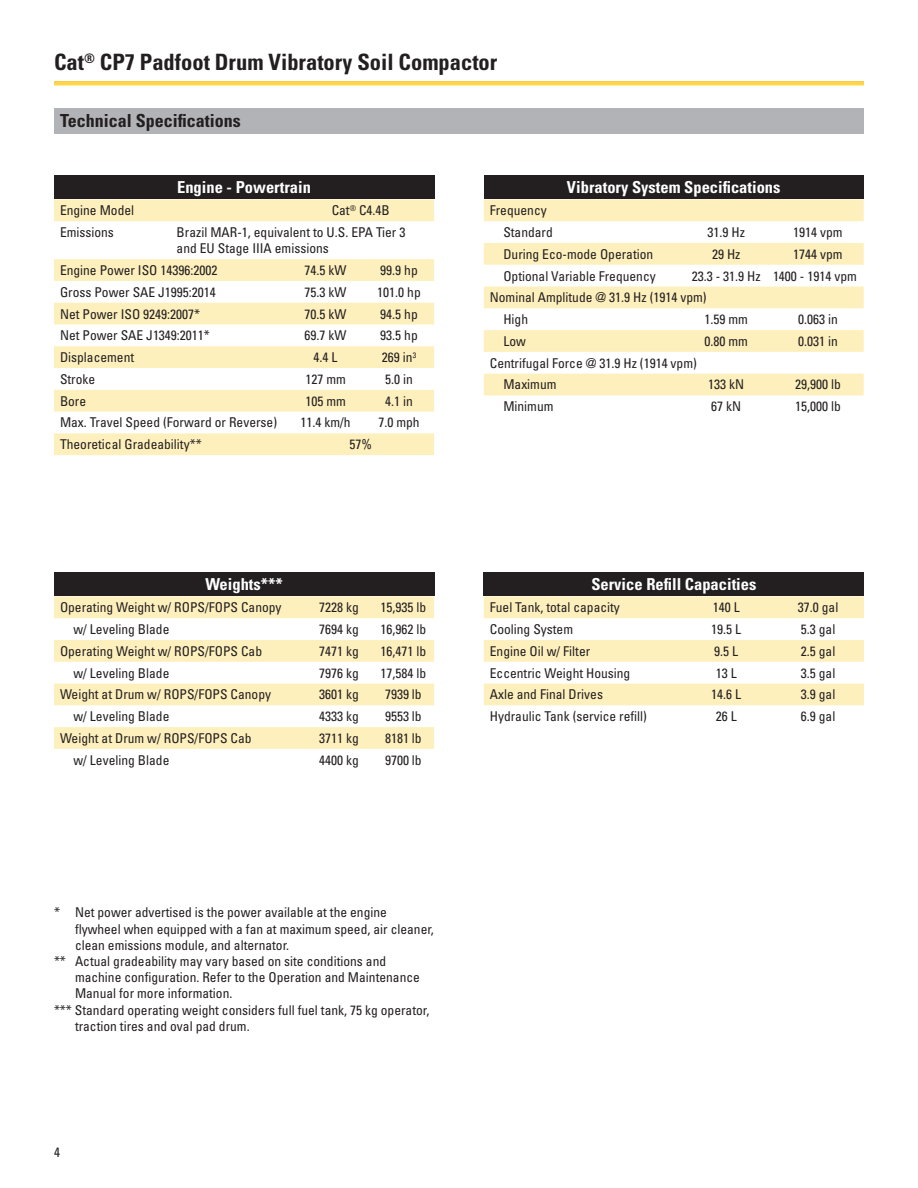
<style>
.page{position:relative;width:918px;height:1188px;background:#fff}
.page>*{position:absolute;margin:0;border:0;box-sizing:border-box;transform-origin:0 0}
.t1{font:700 condensed 22.5px "Univers LT Std";color:#231f20}
.t2{font:700 condensed 18px "Univers LT Std";color:#231f20}
.t3{font:700 condensed 16.5px "Univers LT Std";color:#fff}
.t4{font:condensed 13.5px/16.2px "Univers LT Std";color:#231f20}
</style>
<div class="page">
<div style="left:54px;top:108px;width:810px;height:25px;background:#b2b3b7"></div>
<div style="left:54px;top:176px;width:380px;height:23px;background:#231f20"></div>
<svg style="left:54px;top:199px;width:380px;height:256px"></svg>
<div style="left:484px;top:176px;width:380px;height:23px;background:#231f20"></div>
<svg style="left:484px;top:199px;width:380px;height:196px;fill:#fef0bd"></svg>
<div style="left:54px;top:573px;width:380px;height:23px;background:#231f20"></div>
<svg style="left:54px;top:596px;width:380px;height:153px;fill:#fef0bd"></svg>
<div style="left:484px;top:573px;width:380px;height:23px;background:#231f20"></div>
<svg style="left:484px;top:596px;width:380px;height:109px"></svg>
<h1 class="t1" style="left:54px;top:48px;width:445px">Cat<sup>®</sup> CP7 Padfoot Drum Vibratory Soil Compactor</h1>
<p class="t2" style="left:60px;top:110px;width:182px">Technical Specifications</p>
<p class="t3" style="left:177px;top:177px;width:135px">Engine - Powertrain</p>
<p class="t3" style="left:567px;top:177px;width:215px">Vibratory System Specifications</p>
<p class="t4" style="left:60px;top:202px;width:76px">Engine Model</p>
<p class="t4" style="left:332px;top:202px;width:60px">Cat<sup>®</sup> C4.4B</p>
<p class="t4" style="left:60px;top:224px;width:55px">Emissions</p>
<p class="t4" style="left:177px;top:224px;width:230px">Brazil MAR-1, equivalent to U.S. EPA Tier 3 and EU Stage IIIA emissions</p>
<p class="t4" style="left:60px;top:262px;width:159px">Engine Power ISO 14396:2002</p>
<p class="t4" style="left:305px;top:262px;width:43px">74.5 kW</p>
<p class="t4" style="left:380px;top:262px;width:39px">99.9 hp</p>
<p class="t4" style="left:60px;top:284px;width:157px">Gross Power SAE J1995:2014</p>
<p class="t4" style="left:305px;top:284px;width:43px">75.3 kW</p>
<p class="t4" style="left:377px;top:284px;width:45px">101.0 hp</p>
<p class="t4" style="left:60px;top:305px;width:142px">Net Power ISO 9249:2007*</p>
<p class="t4" style="left:305px;top:305px;width:43px">70.5 kW</p>
<p class="t4" style="left:380px;top:305px;width:39px">94.5 hp</p>
<p class="t4" style="left:60px;top:327px;width:151px">Net Power SAE J1349:2011*</p>
<p class="t4" style="left:305px;top:327px;width:43px">69.7 kW</p>
<p class="t4" style="left:380px;top:327px;width:39px">93.5 hp</p>
<p class="t4" style="left:60px;top:349px;width:76px">Displacement</p>
<p class="t4" style="left:314px;top:349px;width:25px">4.4 L</p>
<p class="t4" style="left:382px;top:349px;width:36px">269 in<sup>3</sup></p>
<p class="t4" style="left:60px;top:371px;width:37px">Stroke</p>
<p class="t4" style="left:305px;top:371px;width:42px">127 mm</p>
<p class="t4" style="left:385px;top:371px;width:29px">5.0 in</p>
<p class="t4" style="left:60px;top:393px;width:28px">Bore</p>
<p class="t4" style="left:305px;top:393px;width:42px">105 mm</p>
<p class="t4" style="left:385px;top:393px;width:29px">4.1 in</p>
<p class="t4" style="left:60px;top:414px;width:219px">Max. Travel Speed (Forward or Reverse)</p>
<p class="t4" style="left:301px;top:414px;width:52px">11.4 km/h</p>
<p class="t4" style="left:378px;top:414px;width:43px">7.0 mph</p>
<p class="t4" style="left:60px;top:436px;width:143px">Theoretical Gradeability**</p>
<p class="t4" style="left:349px;top:436px;width:24px">57%</p>
<p class="t3" style="left:205px;top:574px;width:79px">Weights***</p>
<p class="t4" style="left:60px;top:599px;width:223px">Operating Weight w/ ROPS/FOPS Canopy</p>
<p class="t4" style="left:319px;top:599px;width:41px">7228 kg</p>
<p class="t4" style="left:381px;top:599px;width:47px">15,935 lb</p>
<p class="t4" style="left:74px;top:621px;width:97px">w/ Leveling Blade</p>
<p class="t4" style="left:319px;top:621px;width:41px">7694 kg</p>
<p class="t4" style="left:381px;top:621px;width:47px">16,962 lb</p>
<p class="t4" style="left:60px;top:643px;width:204px">Operating Weight w/ ROPS/FOPS Cab</p>
<p class="t4" style="left:319px;top:643px;width:41px">7471 kg</p>
<p class="t4" style="left:381px;top:643px;width:47px">16,471 lb</p>
<p class="t4" style="left:74px;top:664px;width:97px">w/ Leveling Blade</p>
<p class="t4" style="left:319px;top:664px;width:41px">7976 kg</p>
<p class="t4" style="left:381px;top:664px;width:47px">17,584 lb</p>
<p class="t4" style="left:60px;top:686px;width:213px">Weight at Drum w/ ROPS/FOPS Canopy</p>
<p class="t4" style="left:319px;top:686px;width:41px">3601 kg</p>
<p class="t4" style="left:385px;top:686px;width:38px">7939 lb</p>
<p class="t4" style="left:74px;top:708px;width:97px">w/ Leveling Blade</p>
<p class="t4" style="left:319px;top:708px;width:41px">4333 kg</p>
<p class="t4" style="left:385px;top:708px;width:38px">9553 lb</p>
<p class="t4" style="left:60px;top:730px;width:193px">Weight at Drum w/ ROPS/FOPS Cab</p>
<p class="t4" style="left:319px;top:730px;width:41px">3711 kg</p>
<p class="t4" style="left:385px;top:730px;width:38px">8181 lb</p>
<p class="t4" style="left:74px;top:752px;width:97px">w/ Leveling Blade</p>
<p class="t4" style="left:319px;top:752px;width:41px">4400 kg</p>
<p class="t4" style="left:385px;top:752px;width:38px">9700 lb</p>
<p class="t4" style="left:75px;top:904px;width:360px;text-indent:-21px">* Net power advertised is the power available at the engine flywheel when equipped with a fan at maximum speed, air cleaner, clean emissions module, and alternator.</p>
<p class="t4" style="left:75px;top:953px;width:346px;text-indent:-21px">** Actual gradeability may vary based on site conditions and machine configuration. Refer to the Operation and Maintenance<br>Manual for more information.</p>
<p class="t4" style="left:75px;top:1002px;width:356px;text-indent:-21px">*** Standard operating weight considers full fuel tank, 75 kg operator, traction tires and oval pad drum.</p>
<p class="t4" style="left:54px;top:1144px;width:7px">4</p>
<p class="t4" style="left:490px;top:202px;width:58px">Frequency</p>
<p class="t4" style="left:503px;top:224px;width:51px">Standard</p>
<p class="t4" style="left:708px;top:224px;width:39px">31.9 Hz</p>
<p class="t4" style="left:793px;top:224px;width:51px">1914 vpm</p>
<p class="t4" style="left:503px;top:246px;width:151px">During Eco-mode Operation</p>
<p class="t4" style="left:712px;top:246px;width:30px">29 Hz</p>
<p class="t4" style="left:793px;top:246px;width:51px">1744 vpm</p>
<p class="t4" style="left:503px;top:267px;width:154px">Optional Variable Frequency</p>
<p class="t4" style="left:692px;top:267px;width:70px">23.3 - 31.9 Hz</p>
<p class="t4" style="left:773px;top:267px;width:85px">1400 - 1914 vpm</p>
<p class="t4" style="left:490px;top:289px;width:218px">Nominal Amplitude @ 31.9 Hz (1914 vpm)</p>
<p class="t4" style="left:503px;top:311px;width:26px">High</p>
<p class="t4" style="left:705px;top:311px;width:45px">1.59 mm</p>
<p class="t4" style="left:798px;top:311px;width:41px">0.063 in</p>
<p class="t4" style="left:503px;top:333px;width:24px">Low</p>
<p class="t4" style="left:705px;top:333px;width:45px">0.80 mm</p>
<p class="t4" style="left:798px;top:333px;width:41px">0.031 in</p>
<p class="t4" style="left:490px;top:355px;width:209px">Centrifugal Force @ 31.9 Hz (1914 vpm)</p>
<p class="t4" style="left:503px;top:376px;width:55px">Maximum</p>
<p class="t4" style="left:708px;top:376px;width:37px">133 kN</p>
<p class="t4" style="left:795px;top:376px;width:47px">29,900 lb</p>
<p class="t4" style="left:503px;top:398px;width:52px">Minimum</p>
<p class="t4" style="left:711px;top:398px;width:31px">67 kN</p>
<p class="t4" style="left:795px;top:398px;width:47px">15,000 lb</p>
<p class="t3" style="left:591px;top:574px;width:167px">Service Refill Capacities</p>
<p class="t4" style="left:490px;top:599px;width:132px">Fuel Tank, total capacity</p>
<p class="t4" style="left:713px;top:599px;width:28px">140 L</p>
<p class="t4" style="left:798px;top:599px;width:42px">37.0 gal</p>
<p class="t4" style="left:490px;top:621px;width:85px">Cooling System</p>
<p class="t4" style="left:711px;top:621px;width:31px">19.5 L</p>
<p class="t4" style="left:801px;top:621px;width:36px">5.3 gal</p>
<p class="t4" style="left:490px;top:643px;width:102px">Engine Oil w/ Filter</p>
<p class="t4" style="left:714px;top:643px;width:25px">9.5 L</p>
<p class="t4" style="left:801px;top:643px;width:36px">2.5 gal</p>
<p class="t4" style="left:490px;top:664px;width:142px">Eccentric Weight Housing</p>
<p class="t4" style="left:716px;top:664px;width:22px">13 L</p>
<p class="t4" style="left:801px;top:664px;width:36px">3.5 gal</p>
<p class="t4" style="left:490px;top:686px;width:115px">Axle and Final Drives</p>
<p class="t4" style="left:711px;top:686px;width:31px">14.6 L</p>
<p class="t4" style="left:801px;top:686px;width:36px">3.9 gal</p>
<p class="t4" style="left:490px;top:708px;width:159px">Hydraulic Tank (service refill)</p>
<p class="t4" style="left:716px;top:708px;width:22px">26 L</p>
<p class="t4" style="left:801px;top:708px;width:36px">6.9 gal</p>
</div>
